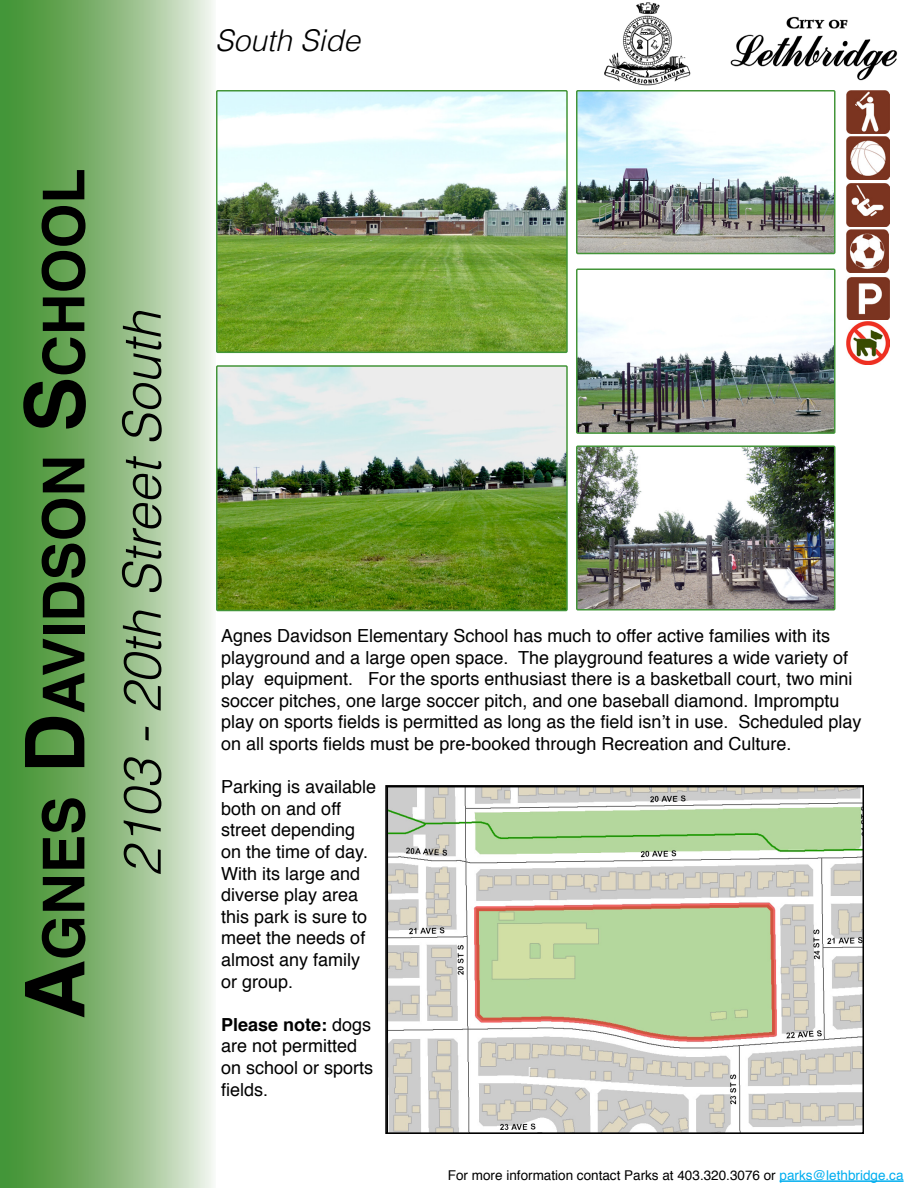
<style>
.page{position:relative;width:918px;height:1188px;background:#fff}
.page>*{position:absolute;margin:0;border:0;box-sizing:border-box;transform-origin:0 0}
.t1{font:700 57.75px "Helvetica";color:#000}
.t2{font:italic 300 52.5px "Helvetica";color:#000}
.t3{font:italic 300 30px "Helvetica";color:#000}
.t4{font:18px/21.6px "Helvetica";color:#000}
.t5{font:13.5px "Helvetica";color:#000}
.s1{font-size:82.5px}
.s2{font-weight:700}
.s3{color:#00aeef}
</style>
<div class="page">
<svg style="left:1px;top:1px;width:212px;height:1186px;background:#8bba7e"></svg>
<img style="left:604px;top:2px;width:294px;height:84px">
<hr style="left:780px;top:1180px;width:124px;height:2px;background:#00aeef">
<img style="left:216px;top:90px;width:352px;height:264px">
<img style="left:576px;top:90px;width:260px;height:165px">
<img style="left:576px;top:268px;width:260px;height:166px">
<img style="left:576px;top:445px;width:260px;height:166px">
<img style="left:216px;top:365px;width:352px;height:247px">
<img style="left:388px;top:788px;width:473px;height:343px">
<div style="left:385px;top:785px;width:479px;height:349px;border:2px solid #000"></div>
<img style="left:846px;top:90px;width:44px;height:44px">
<img style="left:846px;top:136px;width:44px;height:44px">
<img style="left:846px;top:277px;width:44px;height:87px">
<img style="left:846px;top:183px;width:44px;height:43px">
<img style="left:846px;top:230px;width:43px;height:42px">
<h1 class="t1" style="left:17px;top:1020px;width:853px;rotate:-90deg"><span class="s1">A</span>gnes <span class="s1">D</span>avidson <span class="s1">S</span>chool</h1>
<h2 class="t2" style="left:109px;top:877px;width:567px;rotate:-90deg">2103 - 20th Street South</h2>
<h3 class="t3" style="left:215px;top:22px;width:147px">South Side</h3>
<p class="t4" style="left:221px;top:625px;width:642px">Agnes Davidson Elementary School has much to offer active families with its playground and a large open space. The playground features a wide variety of play equipment. For the sports enthusiast there is a basketball court, two mini soccer pitches, one large soccer pitch, and one baseball diamond. Impromptu play on sports fields is permitted as long as the field isn’t in use. Scheduled play on all sports fields must be pre-booked through Recreation and Culture.</p>
<p class="t4" style="left:221px;top:777px;width:157px">Parking is available both on and off street depending on the time of day.<br>With its large and diverse play area this park is sure to meet the needs of almost any family or group.</p>
<p class="t4" style="left:221px;top:1014px;width:154px"><span class="s2">Please note:</span> dogs are not permitted on school or sports fields.</p>
<p class="t5" style="left:448px;top:1165px;width:457px">For more information contact Parks at 403.320.3076 or <span class="s3">parks@lethbridge.ca</span></p>
</div>
